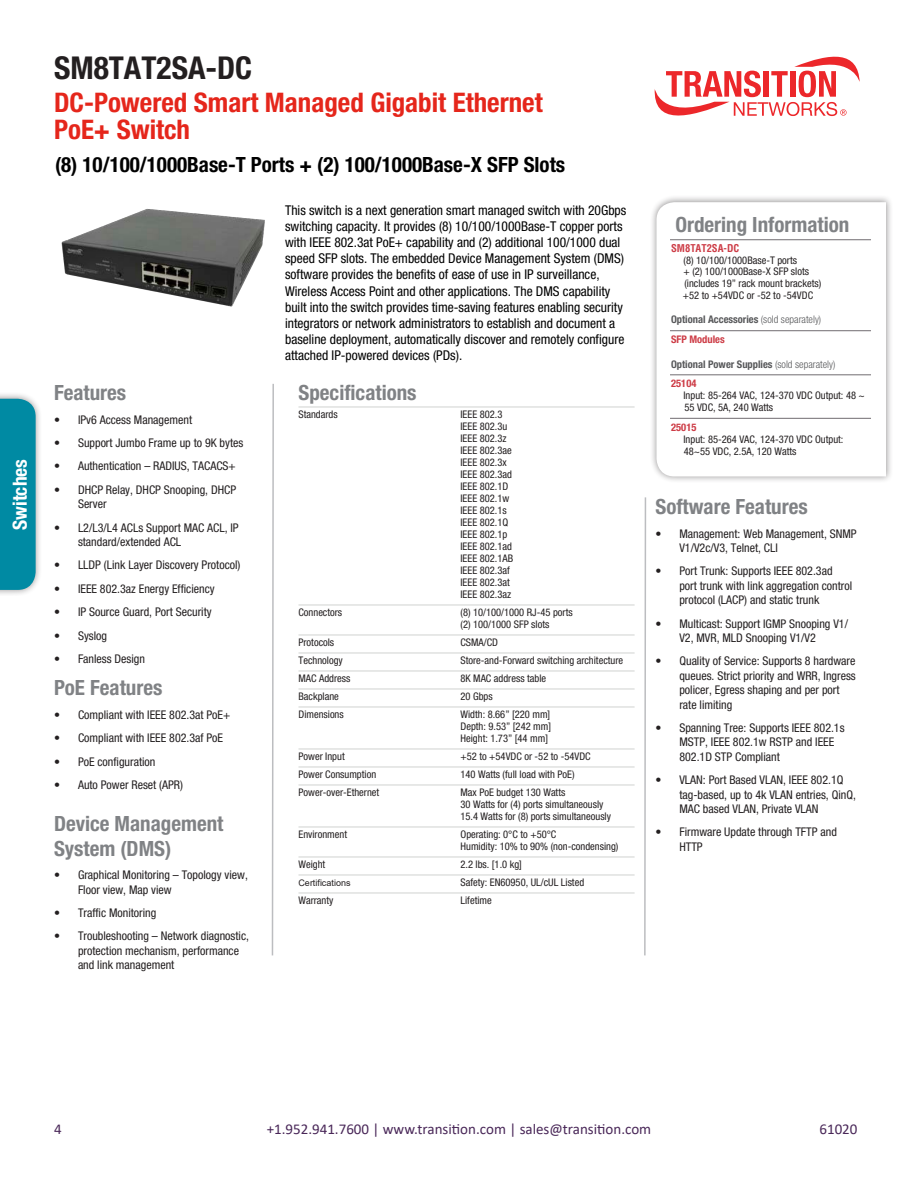
<style>
.page{position:relative;width:918px;height:1188px;background:#fff}
.page>*{position:absolute;margin:0;border:0;box-sizing:border-box;transform-origin:0 0}
.Part_Number_Title{font:700 condensed 31.5px "Helvetica Neue";color:#231f20}
.Product_Family{font:700 condensed 27px/27px "Helvetica Neue";color:#e5261b}
.Story_Title{font:700 condensed 21px/25.2px "Helvetica Neue";color:#808285}
.Part_Description{font:700 condensed 21px "Helvetica Neue";color:#000}
.t1{font:700 condensed 19.5px "Helvetica Neue";color:#fff}
.t2{font:15px "Calibri";color:#492758}
.Paragraph_Descriptio{font:condensed 13.5px/16.2px "Helvetica Neue";color:#000}
.t3{font:condensed 12px/14.4px "Helvetica Neue";color:#231f20}
._2014__SPECIFICATION{font:condensed 10.5px/12px "Helvetica Neue";color:#231f20}
.DATASHEET_SKU-Descri{font:condensed 10.5px/11.9px "Helvetica Neue";color:#231f20}
.t4{font:700 condensed 10.5px "Helvetica Neue";color:#57585a}
.DATASHEET_SKU_Titles{font:700 condensed 10.5px "Helvetica Neue";color:#cd3c46}
.DATASHEET_SKU_Titles-2{font:700 condensed 10.5px "Helvetica";color:#cd3c46}
.s1{font-weight:300}
</style>
<div class="page">
<div style="left:0;top:392px;width:43px;height:205px;background:#231f20;opacity:.48"></div>
<div style="left:0;top:399px;width:36px;height:191px;background:#008aa3"></div>
<svg style="left:654px;top:56px;width:206px;height:61px"></svg>
<div style="left:650px;top:195px;width:243px;height:289px;background:#231f20;opacity:.48"></div>
<svg style="left:657px;top:202px;width:229px;height:274px"></svg>
<hr style="left:670px;top:239px;width:201px;height:1px;background:#716c71">
<hr style="left:670px;top:330px;width:201px;height:1px;background:#716c71">
<hr style="left:670px;top:374px;width:201px;height:1px;background:#716c71">
<hr style="left:670px;top:418px;width:201px;height:1px;background:#716c71">
<svg style="left:271px;top:383px;width:3px;height:573px"></svg>
<svg style="left:644px;top:497px;width:3px;height:459px"></svg>
<hr style="left:298px;top:406px;width:337px;height:2px;background:#e0e1e0">
<hr style="left:298px;top:604px;width:337px;height:2px;background:#e0e1e0">
<hr style="left:298px;top:634px;width:337px;height:2px;background:#e0e1e0">
<hr style="left:298px;top:652px;width:337px;height:2px;background:#e0e1e0">
<hr style="left:298px;top:670px;width:337px;height:2px;background:#e0e1e0">
<hr style="left:298px;top:688px;width:337px;height:2px;background:#e0e1e0">
<hr style="left:298px;top:706px;width:337px;height:2px;background:#e0e1e0">
<hr style="left:298px;top:748px;width:337px;height:2px;background:#e0e1e0">
<hr style="left:298px;top:766px;width:337px;height:2px;background:#e0e1e0">
<hr style="left:298px;top:784px;width:337px;height:2px;background:#e0e1e0">
<hr style="left:298px;top:826px;width:337px;height:2px;background:#e0e1e0">
<hr style="left:298px;top:856px;width:337px;height:2px;background:#e0e1e0">
<hr style="left:298px;top:874px;width:337px;height:2px;background:#e0e1e0">
<hr style="left:298px;top:892px;width:337px;height:2px;background:#e0e1e0">
<img style="left:61px;top:209px;width:204px;height:98px">
<h3 class="t1" style="left:8px;top:530px;width:72px;rotate:-90deg">Switches</h3>
<p class="Part_Number_Title" style="left:54px;top:49px;width:200px">SM8TAT2SA-DC</p>
<p class="Product_Family" style="left:54px;top:89px;width:490px">DC-Powered Smart Managed Gigabit Ethernet<br>PoE+ Switch</p>
<p class="Part_Description" style="left:55px;top:152px;width:512px">(8) 10/100/1000Base-T Ports + (2) 100/1000Base-X SFP Slots</p>
<p class="Story_Title" style="left:54px;top:380px;width:74px">Features</p>
<p class="t3" style="left:54px;top:412px;width:140px">• IPv6 Access Management</p>
<p class="t3" style="left:54px;top:435px;width:191px">• Support Jumbo Frame up to 9K bytes</p>
<p class="t3" style="left:54px;top:459px;width:183px">• Authentication – RADIUS, TACACS+</p>
<p class="t3" style="left:78px;top:482px;width:160px;text-indent:-24px">• DHCP Relay, DHCP Snooping, DHCP<br>Server</p>
<p class="t3" style="left:78px;top:520px;width:162px;text-indent:-24px">• L2/L3/L4 ACLs Support MAC ACL, IP standard/extended ACL</p>
<p class="t3" style="left:54px;top:558px;width:188px">• LLDP (Link Layer Discovery Protocol)</p>
<p class="t3" style="left:54px;top:581px;width:162px">• IEEE 802.3az Energy Efficiency</p>
<p class="t3" style="left:54px;top:605px;width:159px">• IP Source Guard, Port Security</p>
<p class="t3" style="left:54px;top:628px;width:55px">• Syslog</p>
<p class="t3" style="left:54px;top:651px;width:93px">• Fanless Design</p>
<p class="Story_Title" style="left:54px;top:675px;width:110px">PoE Features</p>
<p class="t3" style="left:54px;top:707px;width:178px">• Compliant with IEEE 802.3at PoE+</p>
<p class="t3" style="left:54px;top:731px;width:171px">• Compliant with IEEE 802.3af PoE</p>
<p class="t3" style="left:54px;top:754px;width:103px">• PoE configuration</p>
<p class="t3" style="left:54px;top:777px;width:131px">• Auto Power Reset (APR)</p>
<p class="Story_Title" style="left:54px;top:810px;width:171px">Device Management<br>System (DMS)</p>
<p class="t3" style="left:78px;top:868px;width:171px;text-indent:-24px">• Graphical Monitoring – Topology view,<br>Floor view, Map view</p>
<p class="t3" style="left:54px;top:906px;width:104px">• Traffic Monitoring</p>
<p class="t3" style="left:78px;top:929px;width:173px;text-indent:-24px">• Troubleshooting – Network diagnostic, protection mechanism, performance and link management</p>
<p class="Paragraph_Descriptio" style="left:285px;top:202px;width:343px">This switch is a next generation smart managed switch with 20Gbps switching capacity. It provides (8) 10/100/1000Base-T copper ports with IEEE 802.3at PoE+ capability and (2) additional 100/1000 dual speed SFP slots. The embedded Device Management System (DMS) software provides the benefits of ease of use in IP surveillance, Wireless Access Point and other applications. The DMS capability built into the switch provides time-saving features enabling security integrators or network administrators to establish and document a baseline deployment, automatically discover and remotely configure attached IP-powered devices (PDs).</p>
<p class="Story_Title" style="left:298px;top:380px;width:120px">Specifications</p>
<p class="_2014__SPECIFICATION" style="left:298px;top:408px;width:41px">Standards</p>
<p class="_2014__SPECIFICATION" style="left:461px;top:408px;width:54px">IEEE 802.3<br>IEEE 802.3u<br>IEEE 802.3z<br>IEEE 802.3ae<br>IEEE 802.3x<br>IEEE 802.3ad<br>IEEE 802.1D<br>IEEE 802.1w<br>IEEE 802.1s<br>IEEE 802.1Q<br>IEEE 802.1p<br>IEEE 802.1ad<br>IEEE 802.1AB<br>IEEE 802.3af<br>IEEE 802.3at<br>IEEE 802.3az</p>
<p class="_2014__SPECIFICATION" style="left:298px;top:606px;width:45px">Connectors</p>
<p class="_2014__SPECIFICATION" style="left:461px;top:606px;width:114px">(8) 10/100/1000 RJ-45 ports (2) 100/1000 SFP slots</p>
<p class="_2014__SPECIFICATION" style="left:298px;top:636px;width:37px">Protocols</p>
<p class="_2014__SPECIFICATION" style="left:461px;top:636px;width:39px">CSMA/CD</p>
<p class="_2014__SPECIFICATION" style="left:298px;top:654px;width:46px">Technology</p>
<p class="_2014__SPECIFICATION" style="left:461px;top:654px;width:164px">Store-and-Forward switching architecture</p>
<p class="_2014__SPECIFICATION" style="left:298px;top:672px;width:53px">MAC Address</p>
<p class="_2014__SPECIFICATION" style="left:461px;top:672px;width:87px">8K MAC address table</p>
<p class="_2014__SPECIFICATION" style="left:298px;top:690px;width:42px">Backplane</p>
<p class="_2014__SPECIFICATION" style="left:461px;top:690px;width:34px">20 Gbps</p>
<p class="_2014__SPECIFICATION" style="left:298px;top:708px;width:47px">Dimensions</p>
<p class="_2014__SPECIFICATION" style="left:461px;top:708px;width:92px;text-align:justify">Width: 8.66” [220 mm] Depth: 9.53” [242 mm] Height: 1.73” [44 mm]</p>
<p class="_2014__SPECIFICATION" style="left:298px;top:750px;width:48px">Power Input</p>
<p class="_2014__SPECIFICATION" style="left:461px;top:750px;width:132px">+52 to +54VDC or -52 to -54VDC</p>
<p class="_2014__SPECIFICATION" style="left:298px;top:768px;width:79px">Power Consumption</p>
<p class="_2014__SPECIFICATION" style="left:461px;top:768px;width:116px">140 Watts (full load with PoE)</p>
<p class="_2014__SPECIFICATION" style="left:298px;top:786px;width:82px">Power-over-Ethernet</p>
<p class="_2014__SPECIFICATION" style="left:461px;top:786px;width:152px">Max PoE budget 130 Watts<br>30 Watts for (4) ports simultaneously<br>15.4 Watts for (8) ports simultaneously</p>
<p class="_2014__SPECIFICATION" style="left:298px;top:828px;width:50px">Environment</p>
<p class="_2014__SPECIFICATION" style="left:461px;top:828px;width:159px">Operating: 0°C to +50°C<br>Humidity: 10% to 90% (non-condensing)</p>
<p class="_2014__SPECIFICATION" style="left:298px;top:858px;width:28px">Weight</p>
<p class="_2014__SPECIFICATION" style="left:461px;top:858px;width:63px">2.2 lbs. [1.0 kg]</p>
<p class="_2014__SPECIFICATION" style="left:461px;top:876px;width:125px">Safety: EN60950, UL/cUL Listed</p>
<p class="_2014__SPECIFICATION" style="left:298px;top:894px;width:36px">Warranty</p>
<p class="_2014__SPECIFICATION" style="left:461px;top:894px;width:33px">Lifetime</p>
<p class="Story_Title" style="left:675px;top:212px;width:176px">Ordering Information</p>
<p class="DATASHEET_SKU_Titles-2" style="left:671px;top:242px;width:70px">SM8TAT2SA-DC</p>
<p class="DATASHEET_SKU-Descri" style="left:684px;top:254px;width:115px">(8) 10/100/1000Base-T ports</p>
<p class="DATASHEET_SKU-Descri" style="left:683px;top:266px;width:140px">+ (2) 100/1000Base-X SFP slots (includes 19” rack mount brackets) +52 to +54VDC or -52 to -54VDC</p>
<p class="t4" style="left:671px;top:313px;width:152px">Optional Accessories <span class="s1">(sold separately)</span></p>
<p class="DATASHEET_SKU_Titles" style="left:671px;top:333px;width:55px">SFP Modules</p>
<p class="t4" style="left:671px;top:357px;width:166px">Optional Power Supplies <span class="s1">(sold separately)</span></p>
<p class="DATASHEET_SKU_Titles" style="left:671px;top:377px;width:27px">25104</p>
<p class="DATASHEET_SKU-Descri" style="left:684px;top:389px;width:183px">Input: 85-264 VAC, 124-370 VDC Output: 48 ~<br>55 VDC, 5A, 240 Watts</p>
<p class="DATASHEET_SKU_Titles" style="left:671px;top:420px;width:27px">25015</p>
<p class="DATASHEET_SKU-Descri" style="left:684px;top:433px;width:161px">Input: 85-264 VAC, 124-370 VDC Output:<br>48~55 VDC, 2.5A, 120 Watts</p>
<p class="Story_Title" style="left:655px;top:494px;width:154px">Software Features</p>
<p class="t3" style="left:679px;top:526px;width:179px;text-indent:-24px">• Management: Web Management, SNMP<br>V1/V2c/V3, Telnet, CLI</p>
<p class="t3" style="left:679px;top:564px;width:174px;text-indent:-24px">• Port Trunk: Supports IEEE 802.3ad port trunk with link aggregation control protocol (LACP) and static trunk</p>
<p class="t3" style="left:679px;top:616px;width:170px;text-indent:-24px">• Multicast: Support IGMP Snooping V1/<br>V2, MVR, MLD Snooping V1/V2</p>
<p class="t3" style="left:679px;top:654px;width:178px;text-indent:-24px">• Quality of Service: Supports 8 hardware queues. Strict priority and WRR, Ingress policer, Egress shaping and per port rate limiting</p>
<p class="t3" style="left:679px;top:721px;width:167px;text-indent:-24px">• Spanning Tree: Supports IEEE 802.1s<br>MSTP, IEEE 802.1w RSTP and IEEE<br>802.1D STP Compliant</p>
<p class="t3" style="left:679px;top:773px;width:178px;text-indent:-24px">• VLAN: Port Based VLAN, IEEE 802.1Q tag-based, up to 4k VLAN entries, QinQ,<br>MAC based VLAN, Private VLAN</p>
<p class="t3" style="left:679px;top:825px;width:159px;text-indent:-24px">• Firmware Update through TFTP and<br>HTTP</p>
<p class="t2" style="left:267px;top:1118px;width:386px">+1.952.941.7600 | www.transition.com | sales@transition.com</p>
<p class="t2" style="left:54px;top:1119px;width:9px">4</p>
<p class="t2" style="left:819px;top:1119px;width:40px">61020</p>
</div>
